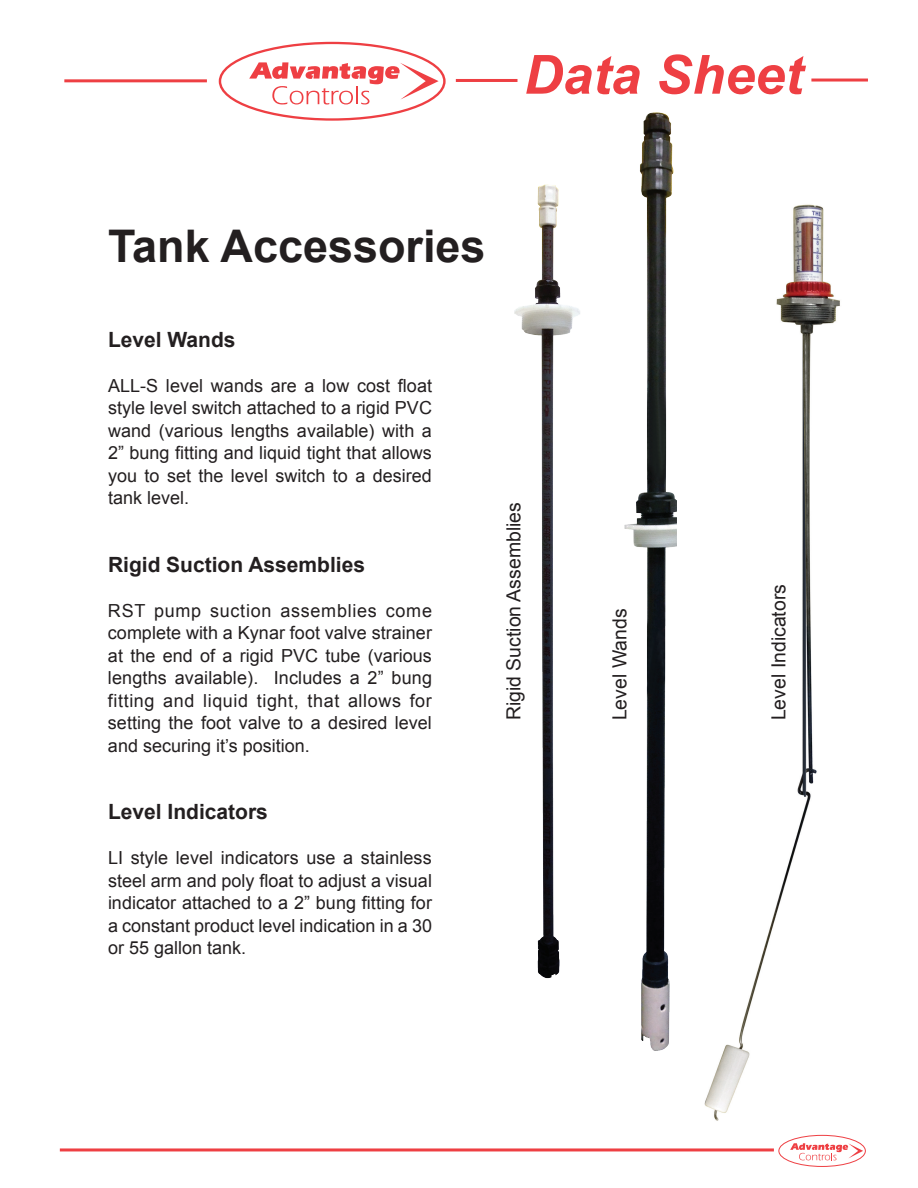
<style>
.page{position:relative;width:918px;height:1188px;background:#fff}
.page>*{position:absolute;margin:0;border:0;box-sizing:border-box;transform-origin:0 0}
.t1{font:italic 700 54px "Arial";color:#ee3f43}
.t2{font:700 45px "Arial";color:#231f20}
.t3{font:700 21px "Arial";color:#231f20}
.t4{font:19.5px "Arial";color:#231f20}
.t5{font:18px/22.5px "Arial";color:#231f20;text-align:justify}
</style>
<div class="page">
<hr style="left:60px;top:1148px;width:714px;height:3px;background:#ee3f43">
<hr style="left:456px;top:79px;width:61px;height:3px;background:#ee3f43">
<hr style="left:811px;top:79px;width:57px;height:3px;background:#ee3f43">
<hr style="left:64px;top:79px;width:143px;height:3px;background:#ee3f43">
<div style="left:219px;top:42px;width:227px;height:79px;border:2px solid #ee3f43;border-radius:50%"></div>
<svg style="left:249px;top:62px;width:190px;height:42px"></svg>
<div style="left:778px;top:1135px;width:88px;height:32px;border:1px solid #ee3f43;border-radius:50%"></div>
<svg style="left:790px;top:1143px;width:73px;height:17px"></svg>
<img style="left:514px;top:184px;width:66px;height:795px">
<img style="left:624px;top:112px;width:53px;height:939px">
<img style="left:704px;top:204px;width:136px;height:917px">
<h1 class="t1" style="left:524px;top:39px;width:281px">Data Sheet</h1>
<h2 class="t2" style="left:108px;top:216px;width:379px">Tank Accessories</h2>
<p class="t3" style="left:108px;top:325px;width:129px">Level Wands</p>
<p class="t5" style="left:108px;top:374px;width:326px">ALL-S level wands are a low cost float style level switch attached to a rigid PVC wand (various lengths available) with a 2” bung fitting and liquid tight that allows you to set the level switch to a desired tank level.</p>
<p class="t3" style="left:108px;top:550px;width:259px">Rigid Suction Assemblies</p>
<p class="t5" style="left:108px;top:599px;width:326px">RST pump suction assemblies come complete with a Kynar foot valve strainer at the end of a rigid PVC tube (various lengths available). Includes a 2” bung fitting and liquid tight, that allows for setting the foot valve to a desired level and securing it’s position.</p>
<p class="t3" style="left:108px;top:798px;width:161px">Level Indicators</p>
<p class="t5" style="left:108px;top:847px;width:326px">LI style level indicators use a stainless steel arm and poly float to adjust a visual indicator attached to a 2” bung fitting for a constant product level indication in a 30 or 55 gallon tank.</p>
<p class="t4" style="left:501px;top:720px;width:220px;rotate:-90deg">Rigid Suction Assemblies</p>
<p class="t4" style="left:607px;top:720px;width:113px;rotate:-90deg">Level Wands</p>
<p class="t4" style="left:766px;top:720px;width:138px;rotate:-90deg">Level Indicators</p>
</div>
